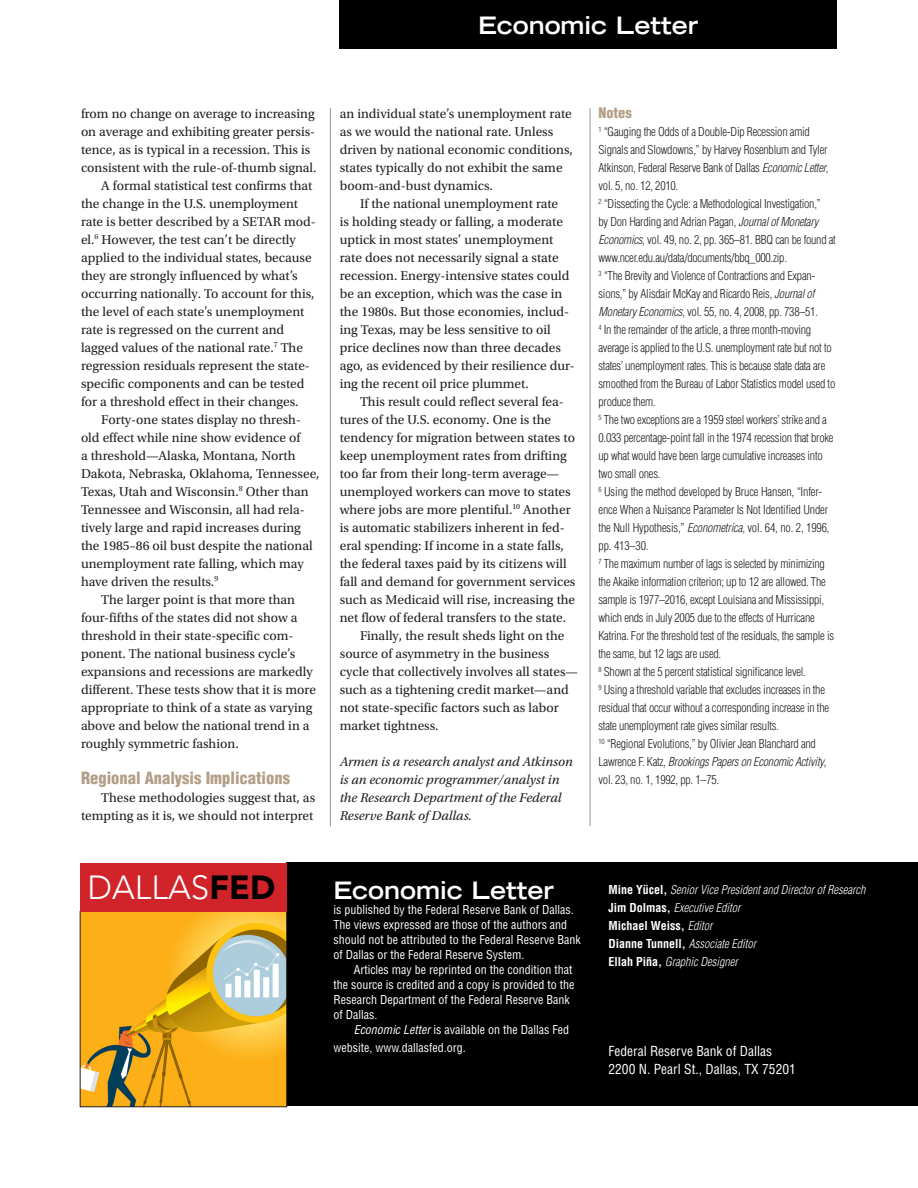
<style>
.page{position:relative;width:918px;height:1188px;background:#fff}
.page>*{position:absolute;margin:0;border:0;box-sizing:border-box;transform-origin:0 0}
.t1{font:300 33.15px "Avenir LT Std";color:#fff}
.t2{font:700 expanded 24px "Trade Gothic LT Std";color:#fff}
.Subhead{font:900 condensed 16.5px "Helvetica LT Std";color:#b39e86}
.NotesHead{font:900 condensed 14.25px "Helvetica LT Std";color:#b39e86}
.BodyText-20{font:13.5px/18px "Utopia Std";color:#231f20}
.AuthorBio{font:italic 13.5px/18px "Utopia Std";color:#231f20}
.t3{font:condensed 13.5px/18px "Helvetica LT Std";color:#fff}
.Notestext{font:300 condensed 12px/18px "Helvetica LT Std";letter-spacing:-.02em;color:#231f20}
.t4{font:condensed 12px/15px "Helvetica LT Std";color:#fff}
.t5{font:italic 300 condensed 12px/18px "Helvetica LT Std";color:#fff}
.s1{font-style:italic}
.s2{font-weight:900;color:#000001}
.s3{font-weight:700;font-style:normal}
</style>
<div class="page">
<div style="left:287px;top:863px;width:631px;height:243px;background:#000001"></div>
<img style="left:82px;top:913px;width:203px;height:192px">
<div style="left:80px;top:911px;width:207px;height:196px;border:1px solid #231f20"></div>
<div style="left:80px;top:863px;width:207px;height:49px;background:#d1232a"></div>
<div style="left:340px;top:0;width:497px;height:48px;background:#000001"></div>
<hr style="left:590px;top:108px;width:1px;height:718px;background:#939598">
<hr style="left:330px;top:108px;width:1px;height:718px;background:#939598">
<p class="t2" style="left:478px;top:10px;width:222px">Economic Letter</p>
<p class="BodyText-20" style="left:81px;top:105px;width:237px">from no change on average to increasing on average and exhibiting greater persis&shy;tence, as is typical in a recession. This is consistent with the rule-of-thumb signal.</p>
<p class="BodyText-20" style="left:81px;top:177px;width:236px;text-indent:20px">A formal statistical test confirms that the change in the U.S. unemployment rate is better described by a SETAR mod&shy;el.<sup>6</sup> However, the test can’t be directly applied to the individual states, because they are strongly influenced by what’s occurring nationally. To account for this, the level of each state’s unemployment rate is regressed on the current and lagged values of the national rate.<sup>7</sup> The regression residuals represent the state&shy;specific components and can be tested for a threshold effect in their changes.</p>
<p class="BodyText-20" style="left:81px;top:411px;width:240px;text-indent:20px">Forty-one states display no thresh&shy;old effect while nine show evidence of<br>a threshold—Alaska, Montana, North Dakota, Nebraska, Oklahoma, Tennessee, Texas, Utah and Wisconsin.<sup>8</sup> Other than Tennessee and Wisconsin, all had rela&shy;tively large and rapid increases during the 1985–86 oil bust despite the national unemployment rate falling, which may have driven the results.<sup>9</sup></p>
<p class="BodyText-20" style="left:81px;top:591px;width:237px;text-indent:20px">The larger point is that more than four-fifths of the states did not show a threshold in their state-specific com&shy;ponent. The national business cycle’s expansions and recessions are markedly different. These tests show that it is more appropriate to think of a state as varying above and below the national trend in a roughly symmetric fashion.</p>
<p class="Subhead" style="left:81px;top:767px;width:211px">Regional Analysis Implications</p>
<p class="BodyText-20" style="left:81px;top:789px;width:236px;text-align:right">These methodologies suggest that, as tempting as it is, we should not interpret</p>
<p class="BodyText-20" style="left:340px;top:105px;width:234px">an individual state’s unemployment rate as we would the national rate. Unless driven by national economic conditions, states typically do not exhibit the same boom-and-bust dynamics.</p>
<p class="BodyText-20" style="left:340px;top:195px;width:236px;text-indent:20px">If the national unemployment rate<br>is holding steady or falling, a moderate uptick in most states’ unemployment rate does not necessarily signal a state recession. Energy-intensive states could be an exception, which was the case in the 1980s. But those economies, includ&shy;ing Texas, may be less sensitive to oil price declines now than three decades ago, as evidenced by their resilience dur&shy;ing the recent oil price plummet.</p>
<p class="BodyText-20" style="left:340px;top:393px;width:237px;text-indent:20px">This result could reflect several fea&shy;tures of the U.S. economy. One is the tendency for migration between states to keep unemployment rates from drifting too far from their long-term average— unemployed workers can move to states where jobs are more plentiful.<sup>10</sup> Another is automatic stabilizers inherent in fed&shy;eral spending: If income in a state falls, the federal taxes paid by its citizens will fall and demand for government services such as Medicaid will rise, increasing the net flow of federal transfers to the state.</p>
<p class="BodyText-20" style="left:340px;top:627px;width:240px;text-indent:20px">Finally, the result sheds light on the source of asymmetry in the business cycle that collectively involves all states— such as a tightening credit market—and not state-specific factors such as labor market tightness.</p>
<p class="AuthorBio" style="left:340px;top:753px;width:235px">Armen is a research analyst and Atkinson is an economic programmer/analyst in the Research Department of the Federal Reserve Bank of Dallas.</p>
<p class="NotesHead" style="left:598px;top:104px;width:35px">Notes</p>
<p class="Notestext" style="left:598px;top:123px;width:232px"><sup>1</sup> “Gauging the Odds of a Double-Dip Recession amid Signals and Slowdowns,” by Harvey Rosenblum and Tyler Atkinson, Federal Reserve Bank of Dallas <span class="s1">Economic Letter</span>, vol. 5, no. 12, 2010.</p>
<p class="Notestext" style="left:598px;top:195px;width:239px"><sup>2</sup> “Dissecting the Cycle: a Methodological Investigation,”<br>by Don Harding and Adrian Pagan, <span class="s1">Journal of Monetary Economics</span>, vol. 49, no. 2, pp. 365–81. BBQ can be found at www.ncer.edu.au/data/documents/bbq_000.zip.</p>
<p class="Notestext" style="left:598px;top:267px;width:221px"><sup>3</sup> “The Brevity and Violence of Contractions and Expan&shy;sions,” by Alisdair McKay and Ricardo Reis, <span class="s1">Journal of<br>Monetary Economics</span>, vol. 55, no. 4, 2008, pp. 738–51.</p>
<p class="Notestext" style="left:598px;top:321px;width:238px"><sup>4</sup> In the remainder of the article, a three month-moving average is applied to the U.S. unemployment rate but not to states’ unemployment rates. This is because state data are smoothed from the Bureau of Labor Statistics model used to produce them.</p>
<p class="Notestext" style="left:598px;top:411px;width:237px"><sup>5</sup> The two exceptions are a 1959 steel workers’ strike and a 0.033 percentage-point fall in the 1974 recession that broke up what would have been large cumulative increases into two small ones.</p>
<p class="Notestext" style="left:598px;top:483px;width:233px"><sup>6</sup> Using the method developed by Bruce Hansen, “Infer&shy;ence When a Nuisance Parameter Is Not Identified Under the Null Hypothesis,” <span class="s1">Econometrica</span>, vol. 64, no. 2, 1996, pp. 413–30.</p>
<p class="Notestext" style="left:598px;top:555px;width:237px"><sup>7</sup> The maximum number of lags is selected by minimizing the Akaike information criterion; up to 12 are allowed. The sample is 1977–2016, except Louisiana and Mississippi, which ends in July 2005 due to the effects of Hurricane Katrina. For the threshold test of the residuals, the sample is the same, but 12 lags are used.</p>
<p class="Notestext" style="left:598px;top:663px;width:209px"><sup>8</sup> Shown at the 5 percent statistical significance level.</p>
<p class="Notestext" style="left:598px;top:681px;width:232px"><sup>9</sup> Using a threshold variable that excludes increases in the residual that occur without a corresponding increase in the state unemployment rate gives similar results.</p>
<p class="Notestext" style="left:598px;top:735px;width:230px"><sup>10</sup> “Regional Evolutions,” by Olivier Jean Blanchard and<br>Lawrence F. Katz, <span class="s1">Brookings Papers on Economic Activity</span>, vol. 23, no. 1, 1992, pp. 1–75.</p>
<h1 class="t1" style="left:88px;top:868px;width:189px">DALLAS<span class="s2">FED</span></h1>
<h2 class="t2" style="left:333px;top:875px;width:222px">Economic Letter</h2>
<p class="t4" style="left:333px;top:902px;width:249px">is published by the Federal Reserve Bank of Dallas.<br>The views expressed are those of the authors and should not be attributed to the Federal Reserve Bank of Dallas or the Federal Reserve System.</p>
<p class="t4" style="left:333px;top:962px;width:242px;text-indent:20px">Articles may be reprinted on the condition that the source is credited and a copy is provided to the Research Department of the Federal Reserve Bank of Dallas.</p>
<p class="t4" style="left:333px;top:1021px;width:237px;line-height:18px;text-indent:20px"><span class="s1">Economic Letter</span> is available on the Dallas Fed website, www.dallasfed.org.</p>
<p class="t5" style="left:608px;top:880px;width:258px"><span class="s3">Mine Yücel,</span> Senior Vice President and Director of Research <span class="s3">Jim Dolmas,</span> Executive Editor<br><span class="s3">Michael Weiss,</span> Editor<br><span class="s3">Dianne Tunnell,</span> Associate Editor<br><span class="s3">Ellah Piña,</span> Graphic Designer</p>
<p class="t3" style="left:608px;top:1042px;width:189px">Federal Reserve Bank of Dallas<br>2200 N. Pearl St., Dallas, TX 75201</p>
</div>
